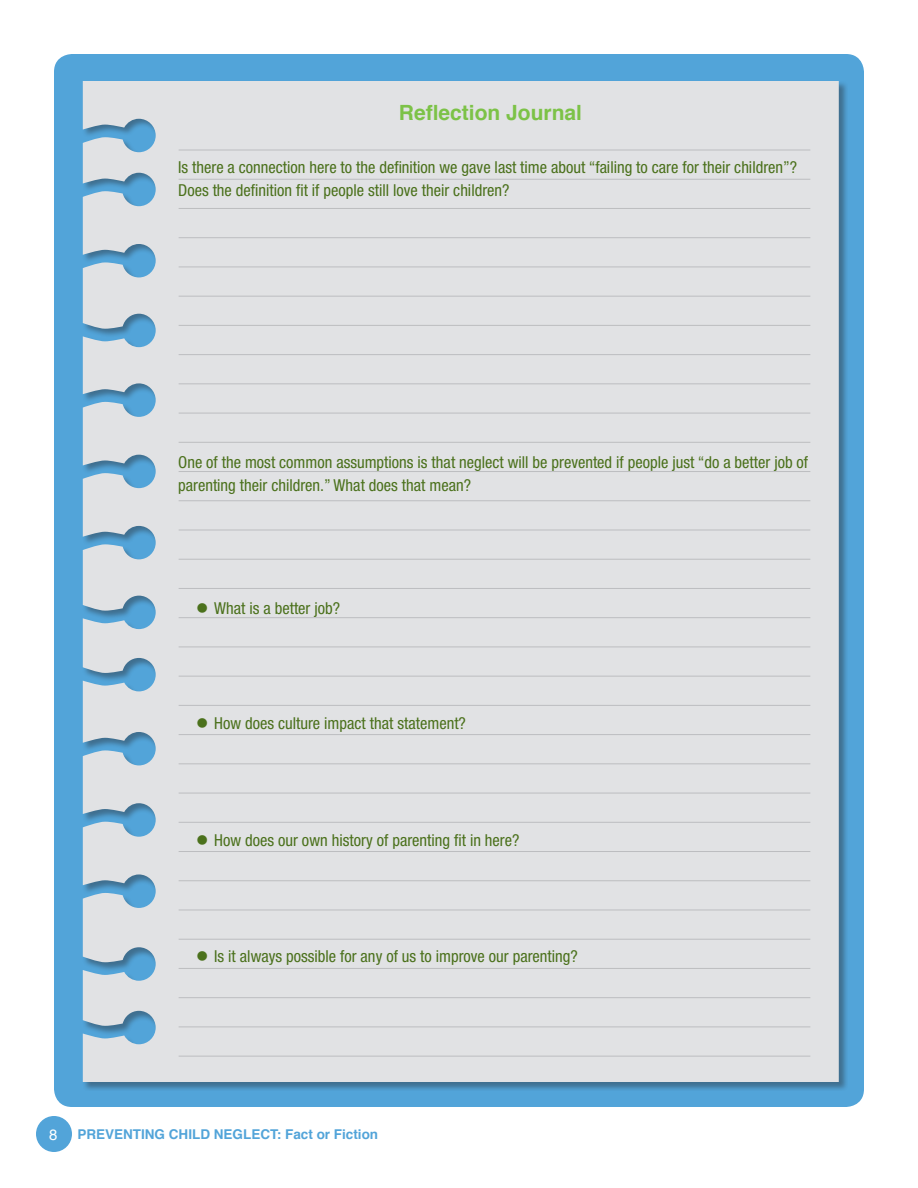
<style>
.page{position:relative;width:918px;height:1188px;background:#fff}
.page>*{position:absolute;margin:0;border:0;box-sizing:border-box;transform-origin:0 0}
.t1{font:700 21px "Helvetica";color:#7cc247}
.t2{font:condensed 16.5px/22.5px "Helvetica Neue";color:#4b711c}
.t3{font:15px "Helvetica";color:#fff}
.t4{font:700 13.5px "Helvetica";color:#52a4d9}
</style>
<div class="page">
<div style="left:36px;top:1116px;width:36px;height:36px;background:#52a4d9;border-radius:50%"></div>
<div style="left:54px;top:54px;width:810px;height:1053px;background:#52a4d9;border-radius:18px"></div>
<div style="left:82px;top:80px;width:766px;height:1011px;background:#231f20;opacity:.4"></div>
<div style="left:83px;top:81px;width:756px;height:1001px;background:#e1e2e4"></div>
<hr style="left:179px;top:150px;width:631px;height:1px;background:#bcbdc0">
<hr style="left:179px;top:179px;width:631px;height:1px;background:#bcbdc0">
<hr style="left:179px;top:208px;width:631px;height:1px;background:#bcbdc0">
<hr style="left:179px;top:237px;width:631px;height:1px;background:#bcbdc0">
<hr style="left:179px;top:267px;width:631px;height:1px;background:#bcbdc0">
<hr style="left:179px;top:296px;width:631px;height:1px;background:#bcbdc0">
<hr style="left:179px;top:325px;width:631px;height:1px;background:#bcbdc0">
<hr style="left:179px;top:354px;width:631px;height:1px;background:#bcbdc0">
<hr style="left:179px;top:383px;width:631px;height:1px;background:#bcbdc0">
<hr style="left:179px;top:413px;width:631px;height:1px;background:#bcbdc0">
<hr style="left:179px;top:442px;width:631px;height:1px;background:#bcbdc0">
<hr style="left:179px;top:471px;width:631px;height:1px;background:#bcbdc0">
<hr style="left:179px;top:500px;width:631px;height:1px;background:#bcbdc0">
<hr style="left:179px;top:530px;width:631px;height:1px;background:#bcbdc0">
<hr style="left:179px;top:559px;width:631px;height:1px;background:#bcbdc0">
<hr style="left:179px;top:588px;width:631px;height:1px;background:#bcbdc0">
<hr style="left:179px;top:617px;width:631px;height:1px;background:#bcbdc0">
<hr style="left:179px;top:647px;width:631px;height:1px;background:#bcbdc0">
<hr style="left:179px;top:676px;width:631px;height:1px;background:#bcbdc0">
<hr style="left:179px;top:705px;width:631px;height:1px;background:#bcbdc0">
<hr style="left:179px;top:734px;width:631px;height:1px;background:#bcbdc0">
<hr style="left:179px;top:763px;width:631px;height:1px;background:#bcbdc0">
<hr style="left:179px;top:793px;width:631px;height:1px;background:#bcbdc0">
<hr style="left:179px;top:822px;width:631px;height:1px;background:#bcbdc0">
<hr style="left:179px;top:851px;width:631px;height:1px;background:#bcbdc0">
<hr style="left:179px;top:880px;width:631px;height:1px;background:#bcbdc0">
<hr style="left:179px;top:910px;width:631px;height:1px;background:#bcbdc0">
<hr style="left:179px;top:939px;width:631px;height:1px;background:#bcbdc0">
<hr style="left:179px;top:968px;width:631px;height:1px;background:#bcbdc0">
<hr style="left:179px;top:997px;width:631px;height:1px;background:#bcbdc0">
<hr style="left:179px;top:1027px;width:631px;height:1px;background:#bcbdc0">
<hr style="left:179px;top:1056px;width:631px;height:1px;background:#bcbdc0">
<p class="t1" style="left:399px;top:96px;width:185px">Reflection Journal</p>
<p class="t2" style="left:178px;top:156px;width:621px">Is there a connection here to the definition we gave last time about “failing to care for their children”?<br>Does the definition fit if people still love their children?</p>
<p class="t2" style="left:178px;top:451px;width:632px">One of the most common assumptions is that neglect will be prevented if people just “do a better job of parenting their children.” What does that mean?</p>
<p class="t2" style="left:196px;top:597px;width:145px">● What is a better job?</p>
<p class="t2" style="left:196px;top:712px;width:271px">● How does culture impact that statement?</p>
<p class="t2" style="left:196px;top:829px;width:325px">● How does our own history of parenting fit in here?</p>
<p class="t2" style="left:196px;top:944px;width:383px">● Is it always possible for any of us to improve our parenting?</p>
<p class="t3" style="left:49px;top:1123px;width:10px">8</p>
<p class="t4" style="left:77px;top:1123px;width:302px">PREVENTING CHILD NEGLECT: Fact or Fiction</p>
</div>
